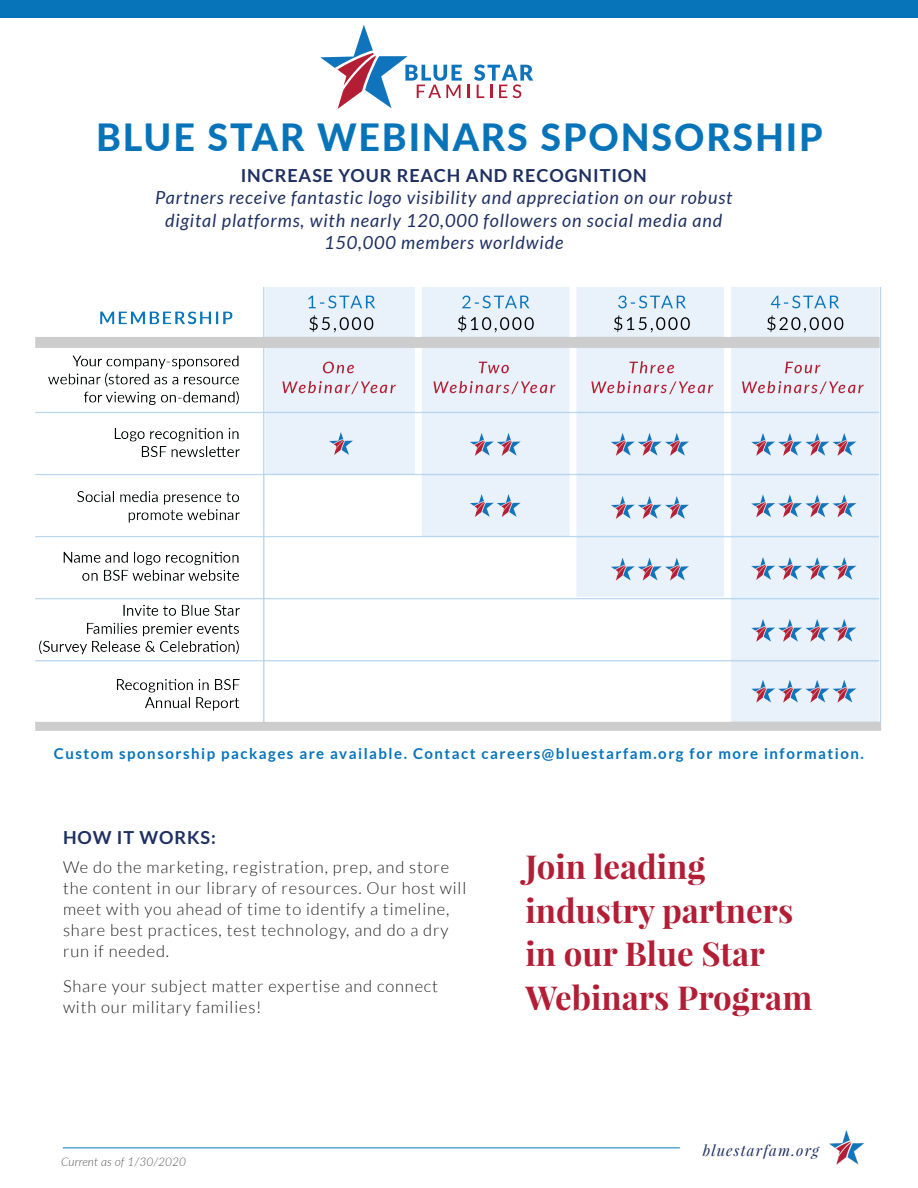
<style>
.page{position:relative;width:918px;height:1188px;background:#fff}
.page>*{position:absolute;margin:0;border:0;box-sizing:border-box;transform-origin:0 0}
.t1{font:800 37.5px "Lato";letter-spacing:.05em;color:#0774ba}
.t2{font:700 33px/43.5px "Playfair Display";color:#b31e36}
.t3{font:italic 18px/22.5px "Lato";letter-spacing:.05em;color:#1e3062;text-align:center}
.t4{font:700 18px "Lato";letter-spacing:.05em;color:#1e3062}
.t5{font:300 16.5px/21px "Lato";letter-spacing:.05em;color:#231f20}
.Sub-Headline{font:700 15px "Lato";letter-spacing:.1em;color:#0774ba}
.t6{font:italic 15px "Playfair Display";letter-spacing:.075em;color:#1e3062}
.t7{font:italic 300 12px "Lato";color:#57585a}
</style>
<div class="page">
<img style="left:35px;top:287px;width:847px;height:444px">
<div style="left:0;top:0;width:918px;height:18px;background:#0774ba"></div>
<img style="left:829px;top:1130px;width:35px;height:35px">
<hr style="left:63px;top:1148px;width:617px;height:1px;background:#0774ba">
<svg style="left:320px;top:25px;width:142px;height:84px"></svg>
<svg style="left:468px;top:65px;width:65px;height:33px"></svg>
<p class="t1" style="left:96px;top:109px;width:728px">BLUE STAR WEBINARS SPONSORSHIP</p>
<p class="t4" style="left:241px;top:165px;width:408px">INCREASE YOUR REACH AND RECOGNITION</p>
<p class="t3" style="left:155px;top:187px;width:579px">Partners receive fantastic logo visibility and appreciation on our robust digital platforms, with nearly 120,000 followers on social media and<br>150,000 members worldwide</p>
<p class="Sub-Headline" style="left:54px;top:745px;width:812px">Custom sponsorship packages are available. Contact careers@bluestarfam.org for more information.</p>
<p class="t4" style="left:63px;top:827px;width:154px">HOW IT WORKS:</p>
<p class="t5" style="left:63px;top:857px;width:405px">We do the marketing, registration, prep, and store the content in our library of resources. Our host will meet with you ahead of time to identify a timeline, share best practices, test technology, and do a dry run if needed.</p>
<p class="t5" style="left:63px;top:975px;width:377px">Share your subject matter expertise and connect with our military families!</p>
<p class="t7" style="left:61px;top:1154px;width:126px">Current as of 1/30/2020</p>
<p class="t2" style="left:526px;top:845px;width:288px">Join leading industry partners in our Blue Star<br>Webinars Program</p>
<p class="t6" style="left:703px;top:1140px;width:118px">bluestarfam.org</p>
</div>
